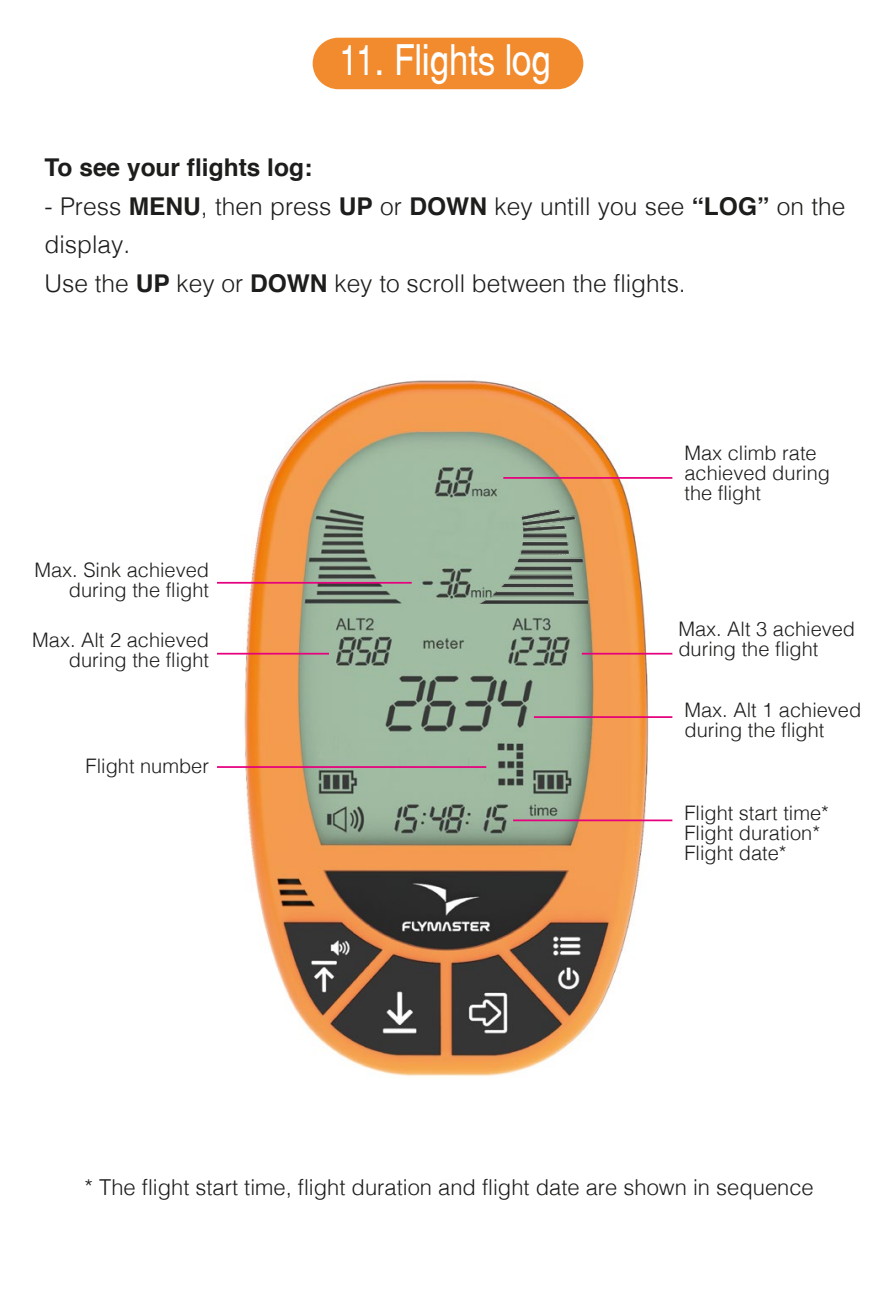
<style>
.page{position:relative;width:893px;height:1290px;background:#fff}
.page>*{position:absolute;margin:0;border:0;box-sizing:border-box;transform-origin:0 0}
.t1{font:42px "Switzerland Narrow Plain";color:#fff}
.t2{font:300 24.5px/38.5px "Helvetica";color:#1d1d1b}
.t3{font:700 24.5px "Helvetica";color:#1d1d1b}
.t4{font:300 22.05px "Helvetica";color:#1d1d1b}
.t5{font:300 19.95px/19.9px "Helvetica";color:#1d1d1b}
.s1{font-weight:700}
</style>
<div class="page">
<div style="left:313px;top:38px;width:270px;height:51px;background:#f28b2e;border-radius:26px"></div>
<img style="left:217px;top:380px;width:456px;height:696px">
<img style="left:480px;top:509px;width:108px;height:94px">
<hr style="left:503px;top:477px;width:169px;height:2px;background:#e6007d">
<hr style="left:217px;top:582px;width:195px;height:2px;background:#e6007d">
<hr style="left:217px;top:653px;width:112px;height:1px;background:#e6007d">
<hr style="left:217px;top:766px;width:269px;height:2px;background:#e6007d">
<hr style="left:582px;top:653px;width:90px;height:1px;background:#e6007d">
<hr style="left:534px;top:716px;width:138px;height:2px;background:#e6007d">
<hr style="left:513px;top:819px;width:159px;height:2px;background:#e6007d">
<h1 class="t1" style="left:339px;top:35px;width:214px">11. Flights log</h1>
<p class="t3" style="left:44px;top:148px;width:269px">To see your flights log:</p>
<p class="t2" style="left:44px;top:185px;width:802px">- Press <span class="s1">MENU</span>, then press <span class="s1">UP</span> or <span class="s1">DOWN</span> key untill you see <span class="s1">“LOG”</span> on the display.<br>Use the <span class="s1">UP</span> key or <span class="s1">DOWN</span> key to scroll between the flights.</p>
<p class="t5" style="left:35px;top:559px;width:176px;text-align:right">Max. Sink achieved during the flight</p>
<p class="t5" style="left:32px;top:628px;width:178px;text-align:right">Max. Alt 2 achieved during the flight</p>
<p class="t5" style="left:86px;top:755px;width:125px">Flight number</p>
<p class="t5" style="left:684px;top:442px;width:147px">Max climb rate achieved during the flight</p>
<p class="t5" style="left:678px;top:618px;width:178px">Max. Alt 3 achieved during the flight</p>
<p class="t5" style="left:684px;top:699px;width:178px">Max. Alt 1 achieved during the flight</p>
<p class="t5" style="left:684px;top:802px;width:146px">Flight start time*<br>Flight duration*<br>Flight date*</p>
<p class="t4" style="left:85px;top:1168px;width:731px">* The flight start time, flight duration and flight date are shown in sequence</p>
</div>
